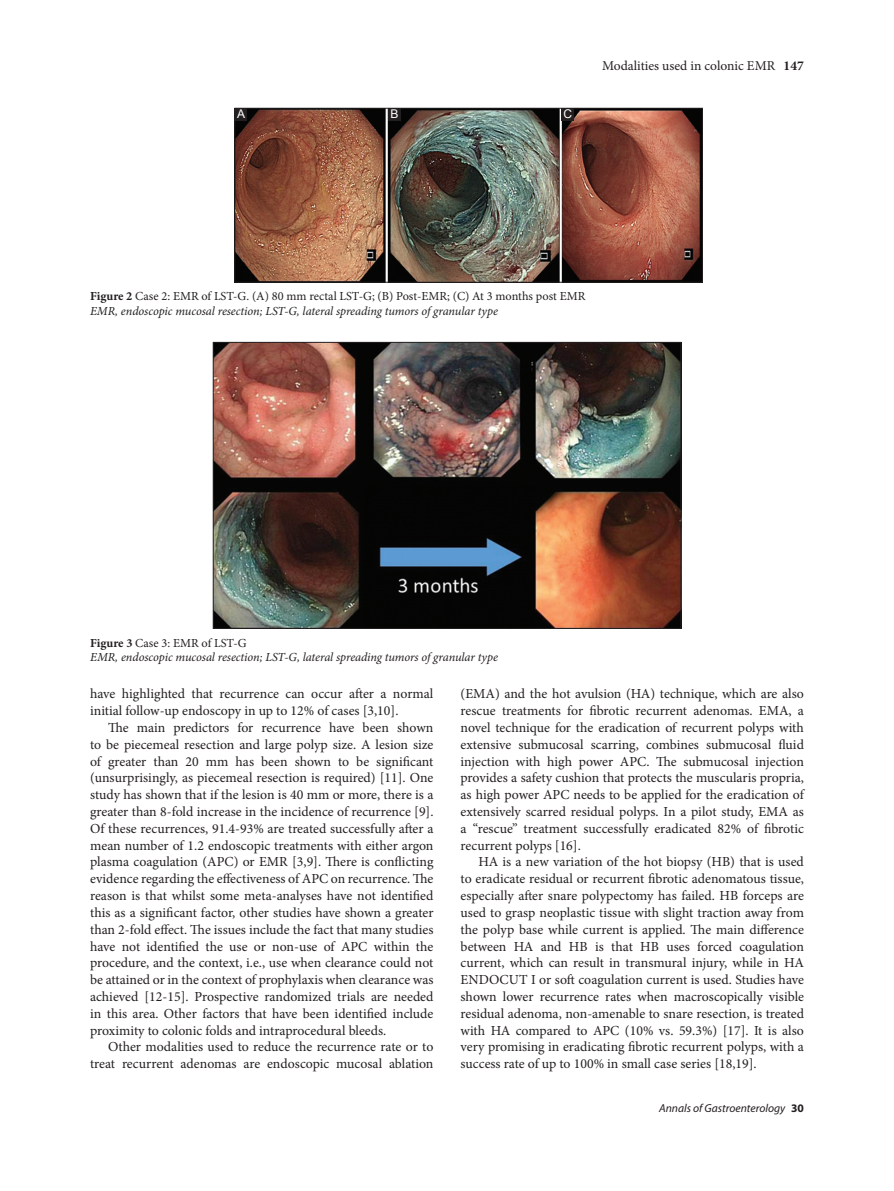
<style>
.page{position:relative;width:894px;height:1191px;background:#fff}
.page>*{position:absolute;margin:0;border:0;box-sizing:border-box;transform-origin:0 0}
.t1{font:13.8px/16.8px "Minion Pro";color:#231f20;text-align:justify}
.t2{font:13.5px "Minion Pro";color:#231f20}
.t3{font:italic 12.3px/14.7px "Minion Pro";letter-spacing:-.005em;color:#231f20}
.t4{font:12px "Arial";color:#fff}
.t5{font:italic 11.55px "Myriad Pro";color:#231f20}
.s1{font-weight:700}
.s2{font-weight:700;font-style:normal}
.s3{font-style:normal}
</style>
<div class="page">
<img style="left:236px;top:110px;width:464px;height:170px">
<div style="left:234px;top:108px;width:468px;height:174px;border:1px solid #231f20"></div>
<img style="left:215px;top:344px;width:463px;height:282px">
<div style="left:213px;top:342px;width:467px;height:286px;border:1px solid #231f20"></div>
<div style="left:234px;top:108px;width:13px;height:13px;background:#231f20"></div>
<div style="left:388px;top:108px;width:12px;height:13px;background:#231f20"></div>
<div style="left:561px;top:108px;width:13px;height:13px;background:#231f20"></div>
<p class="t4" style="left:237px;top:107px;width:9px">A</p>
<p class="t4" style="left:390px;top:107px;width:9px">B</p>
<p class="t4" style="left:563px;top:107px;width:10px">C</p>
<p class="t2" style="left:601px;top:60px;width:203px">Modalities used in colonic EMR <span class="s1">147</span></p>
<p class="t3" style="left:90px;top:290px;width:496px"><span class="s2">Figure 2</span> <span class="s3">Case 2: EMR of LST-G. (A) 80 mm rectal LST-G; (B) Post-EMR; (C) At 3 months post EMR<br></span>EMR, endoscopic mucosal resection; LST-G, lateral spreading tumors of granular type</p>
<p class="t3" style="left:90px;top:636px;width:409px"><span class="s2">Figure 3</span> <span class="s3">Case 3: EMR of LST-G<br></span>EMR, endoscopic mucosal resection; LST-G, lateral spreading tumors of granular type</p>
<p class="t1" style="left:90px;top:686px;width:345px">have highlighted that recurrence can occur after a normal initial follow-up endoscopy in up to 12% of cases [3,10].</p>
<p class="t1" style="left:90px;top:720px;width:345px;text-indent:18px">The main predictors for recurrence have been shown to be piecemeal resection and large polyp size. A lesion size of greater than 20 mm has been shown to be significant (unsurprisingly, as piecemeal resection is required) [11]. One study has shown that if the lesion is 40 mm or more, there is a greater than 8-fold increase in the incidence of recurrence [9].<br>Of these recurrences, 91.4-93% are treated successfully after a mean number of 1.2 endoscopic treatments with either argon plasma coagulation (APC) or EMR [3,9]. There is conflicting evidence regarding the effectiveness of APC on recurrence. The reason is that whilst some meta-analyses have not identified this as a significant factor, other studies have shown a greater than 2-fold effect. The issues include the fact that many studies have not identified the use or non-use of APC within the procedure, and the context, i.e., use when clearance could not be attained or in the context of prophylaxis when clearance was achieved [12-15]. Prospective randomized trials are needed in this area. Other factors that have been identified include proximity to colonic folds and intraprocedural bleeds.</p>
<p class="t1" style="left:90px;top:1039px;width:345px;text-align:right">Other modalities used to reduce the recurrence rate or to treat recurrent adenomas are endoscopic mucosal ablation</p>
<p class="t1" style="left:460px;top:686px;width:345px">(EMA) and the hot avulsion (HA) technique, which are also rescue treatments for fibrotic recurrent adenomas. EMA, a novel technique for the eradication of recurrent polyps with extensive submucosal scarring, combines submucosal fluid injection with high power APC. The submucosal injection provides a safety cushion that protects the muscularis propria, as high power APC needs to be applied for the eradication of extensively scarred residual polyps. In a pilot study, EMA as a “rescue” treatment successfully eradicated 82% of fibrotic recurrent polyps [16].</p>
<p class="t1" style="left:460px;top:854px;width:345px;text-indent:18px">HA is a new variation of the hot biopsy (HB) that is used to eradicate residual or recurrent fibrotic adenomatous tissue, especially after snare polypectomy has failed. HB forceps are used to grasp neoplastic tissue with slight traction away from the polyp base while current is applied. The main difference between HA and HB is that HB uses forced coagulation current, which can result in transmural injury, while in HA ENDOCUT I or soft coagulation current is used. Studies have shown lower recurrence rates when macroscopically visible residual adenoma, non-amenable to snare resection, is treated with HA compared to APC (10% vs. 59.3%) [17]. It is also very promising in eradicating fibrotic recurrent polyps, with a success rate of up to 100% in small case series [18,19].</p>
<p class="t5" style="left:658px;top:1103px;width:146px">Annals of Gastroenterology <span class="s2">30</span></p>
</div>
